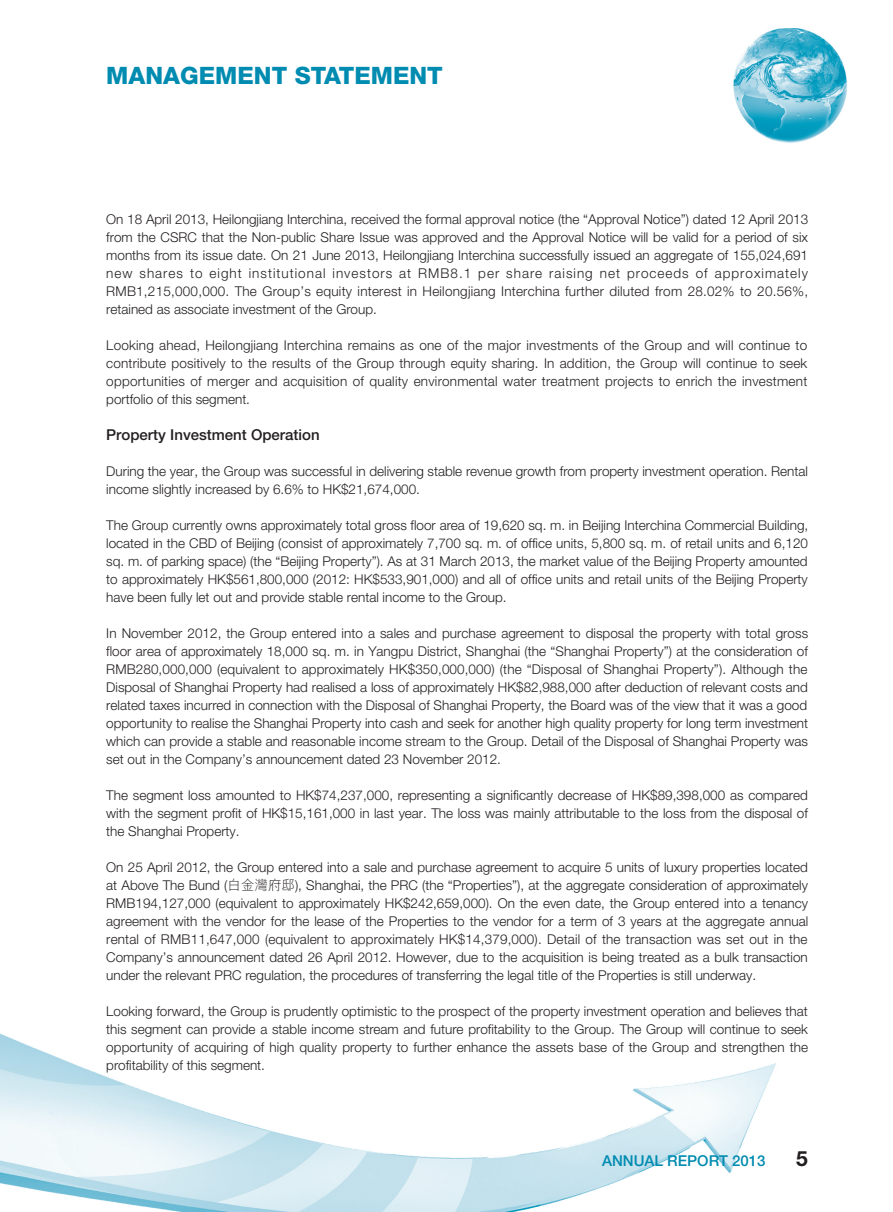
<style>
.page{position:relative;width:893px;height:1212px;background:#fff}
.page>*{position:absolute;margin:0;border:0;box-sizing:border-box;transform-origin:0 0}
.t1{font:800 24px "Helvetica Neue LT Std";color:#008bb0}
.t2{font:700 21px "Helvetica Neue LT Std";color:#231f20}
.t3{font:500 15px "Helvetica Neue LT Std";color:#231f20}
.t4{font:500 15px "Helvetica Neue LT Std";color:#008bb0}
.t5{font:300 13.5px/18px "Helvetica Neue LT Std";color:#231f20;text-align:justify}
.s1{font-family:"M Hei HK"}
</style>
<div class="page">
<img style="left:0;top:28px;width:848px;height:1184px">
<h1 class="t1" style="left:106px;top:61px;width:41px">MANA</h1>
<h1 class="t1" style="left:180px;top:61px;width:37px">GEMENT</h1>
<h1 class="t1" style="left:295px;top:61px;width:34px">STATEMENT</h1>
<p class="t5" style="left:106px;top:210px;width:703px">On 18 April 2013, Heilongjiang Interchina, received the formal approval notice (the “Approval Notice”) dated 12 April 2013 from the CSRC that the Non-public Share Issue was approved and the Approval Notice will be valid for a period of six months from its issue date. On 21 June 2013, Heilongjiang Interchina successfully issued an aggregate of 155,024,691 new shares to eight institutional investors at RMB8.1 per share raising net proceeds of approximately RMB1,215,000,000. The Group’s equity interest in Heilongjiang Interchina further diluted from 28.02% to 20.56%, retained as associate investment of the Group.</p>
<p class="t5" style="left:106px;top:336px;width:703px">Looking ahead, Heilongjiang Interchina remains as one of the major investments of the Group and will continue to contribute positively to the results of the Group through equity sharing. In addition, the Group will continue to seek opportunities of merger and acquisition of quality environmental water treatment projects to enrich the investment portfolio of this segment.</p>
<p class="t3" style="left:106px;top:426px;width:215px">Property Investment Operation</p>
<p class="t5" style="left:106px;top:462px;width:703px">During the year, the Group was successful in delivering stable revenue growth from property investment operation. Rental income slightly increased by 6.6% to HK$21,674,000.</p>
<p class="t5" style="left:106px;top:516px;width:703px">The Group currently owns approximately total gross floor area of 19,620 sq. m. in Beijing Interchina Commercial Building, located in the CBD of Beijing (consist of approximately 7,700 sq. m. of office units, 5,800 sq. m. of retail units and 6,120 sq. m. of parking space) (the “Beijing Property”). As at 31 March 2013, the market value of the Beijing Property amounted to approximately HK$561,800,000 (2012: HK$533,901,000) and all of office units and retail units of the Beijing Property have been fully let out and provide stable rental income to the Group.</p>
<p class="t5" style="left:106px;top:624px;width:703px">In November 2012, the Group entered into a sales and purchase agreement to disposal the property with total gross floor area of approximately 18,000 sq. m. in Yangpu District, Shanghai (the “Shanghai Property”) at the consideration of RMB280,000,000 (equivalent to approximately HK$350,000,000) (the “Disposal of Shanghai Property”). Although the Disposal of Shanghai Property had realised a loss of approximately HK$82,988,000 after deduction of relevant costs and related taxes incurred in connection with the Disposal of Shanghai Property, the Board was of the view that it was a good opportunity to realise the Shanghai Property into cash and seek for another high quality property for long term investment which can provide a stable and reasonable income stream to the Group. Detail of the Disposal of Shanghai Property was set out in the Company’s announcement dated 23 November 2012.</p>
<p class="t5" style="left:106px;top:786px;width:703px">The segment loss amounted to HK$74,237,000, representing a significantly decrease of HK$89,398,000 as compared with the segment profit of HK$15,161,000 in last year. The loss was mainly attributable to the loss from the disposal of the Shanghai Property.</p>
<p class="t5" style="left:106px;top:858px;width:703px">On 25 April 2012, the Group entered into a sale and purchase agreement to acquire 5 units of luxury properties located at Above The Bund (<span class="s1">白金灣府邸</span>), Shanghai, the PRC (the “Properties”), at the aggregate consideration of approximately RMB194,127,000 (equivalent to approximately HK$242,659,000). On the even date, the Group entered into a tenancy agreement with the vendor for the lease of the Properties to the vendor for a term of 3 years at the aggregate annual rental of RMB11,647,000 (equivalent to approximately HK$14,379,000). Detail of the transaction was set out in the Company’s announcement dated 26 April 2012. However, due to the acquisition is being treated as a bulk transaction under the relevant PRC regulation, the procedures of transferring the legal title of the Properties is still underway.</p>
<p class="t5" style="left:106px;top:1002px;width:703px">Looking forward, the Group is prudently optimistic to the prospect of the property investment operation and believes that this segment can provide a stable income stream and future profitability to the Group. The Group will continue to seek opportunity of acquiring of high quality property to further enhance the assets base of the Group and strengthen the profitability of this segment.</p>
<p class="t4" style="left:602px;top:1151px;width:165px">ANNUAL REPORT 2013</p>
<h2 class="t2" style="left:796px;top:1145px;width:13px">5</h2>
</div>
